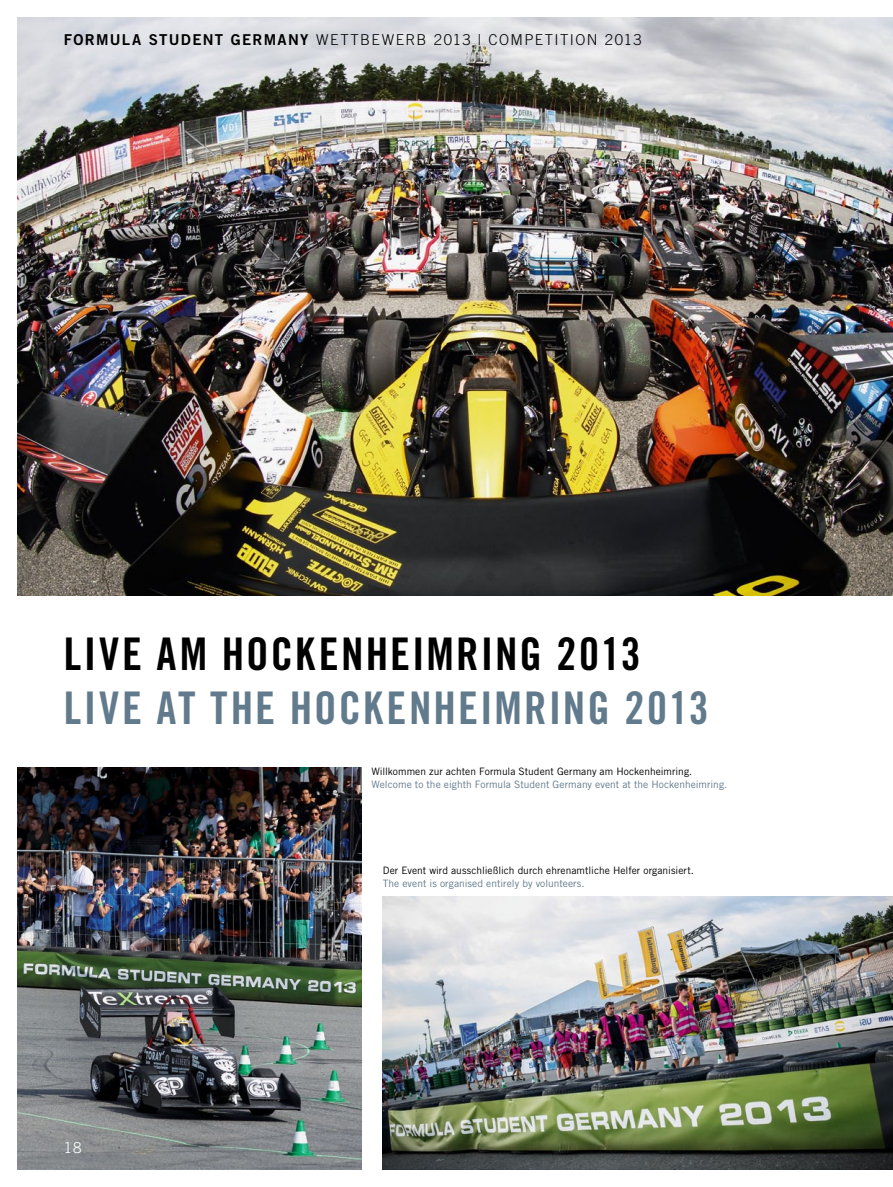
<style>
.page{position:relative;width:893px;height:1187px;background:#fff}
.page>*{position:absolute;margin:0;border:0;box-sizing:border-box;transform-origin:0 0}
.t1{font:45px "Trade Gothic LT Std Bd Cn 20";letter-spacing:.045em;color:#617a8c}
.t2{font:45px "Trade Gothic LT Std Bd Cn 20";letter-spacing:.045em;color:#000}
.t3{font:300 15px "Trade Gothic LT Std";letter-spacing:.095em;color:#000}
.t4{font:300 15px "Trade Gothic LT Std";color:#fff}
.t5{font:10.2px "Trade Gothic LT Std";color:#000}
.t6{font:10.2px "Trade Gothic LT Std";letter-spacing:.005em;color:#617a8c}
.s1{font-family:"Trade Gothic LT Std Bd 2";font-weight:400}
</style>
<div class="page">
<img style="left:17px;top:17px;width:876px;height:578px">
<img style="left:17px;top:767px;width:344px;height:402px">
<img style="left:383px;top:896px;width:510px;height:273px">
<h2 class="t3" style="left:64px;top:31px;width:579px"><span class="s1">FORMULA STUDENT GERMANY</span> WETTBEWERB 2013 | COMPETITION 2013</h2>
<h1 class="t2" style="left:64px;top:626px;width:579px">LIVE AM HOCKENHEIMRING 2013</h1>
<h1 class="t1" style="left:64px;top:680px;width:647px">LIVE AT THE HOCKENHEIMRING 2013</h1>
<p class="t5" style="left:371px;top:764px;width:322px">Willkommen zur achten Formula Student Germany am Hockenheimring.</p>
<p class="t6" style="left:371px;top:778px;width:357px">Welcome to the eighth Formula Student Germany event at the Hockenheimring.</p>
<h2 class="t4" style="left:64px;top:1138px;width:19px">18</h2>
<p class="t5" style="left:383px;top:863px;width:313px">Der Event wird ausschließlich durch ehrenamtliche Helfer organisiert.</p>
<p class="t6" style="left:383px;top:877px;width:203px">The event is organised entirely by volunteers.</p>
</div>
